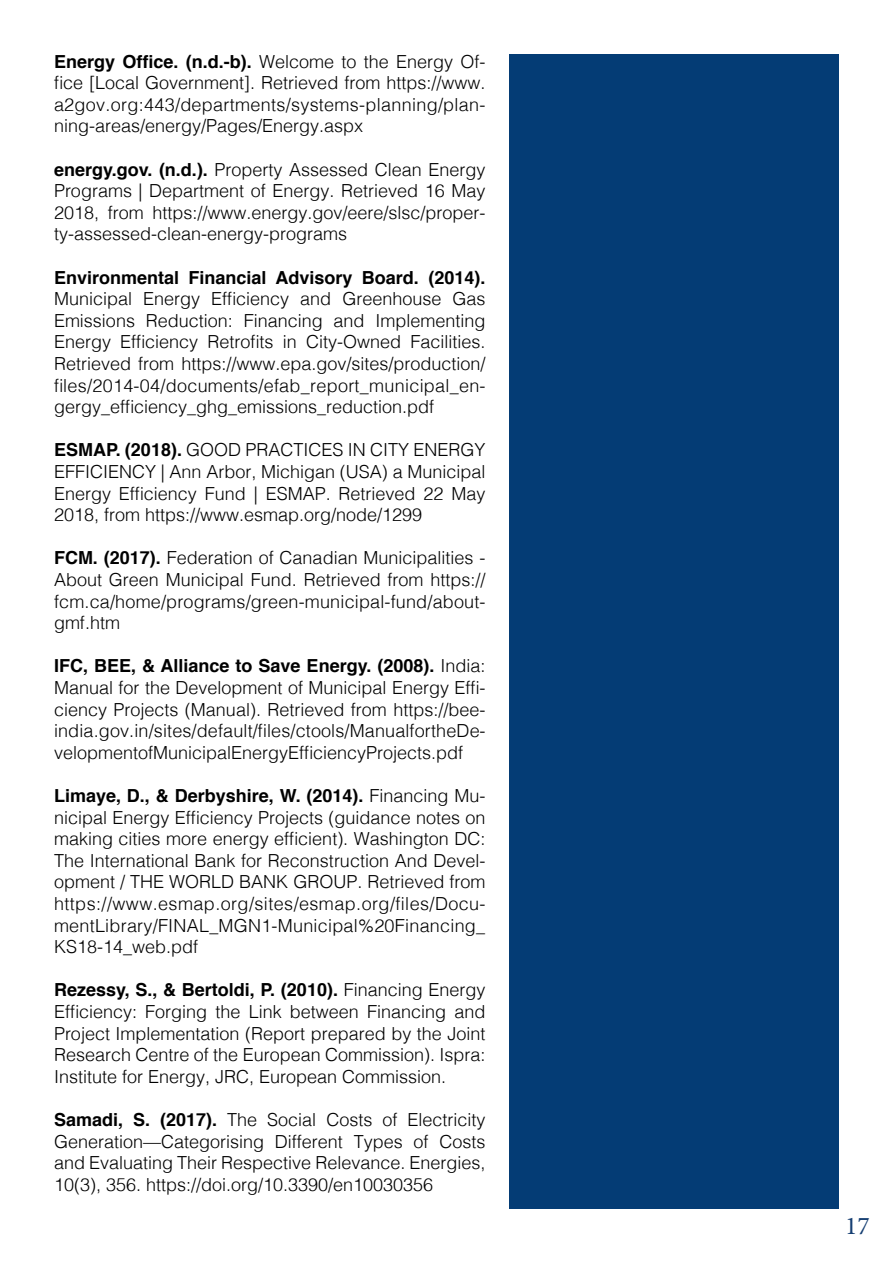
<style>
.page{position:relative;width:893px;height:1263px;background:#fff}
.page>*{position:absolute;margin:0;border:0;box-sizing:border-box;transform-origin:0 0}
.t1{font:25.5px "Minion Pro";color:#153e72}
.t2{font:300 18px/21.6px "Helvetica";color:#000;text-align:justify}
.t3{font:700 18px "Helvetica";color:#000}
.s1{font-weight:700}
</style>
<div class="page">
<div style="left:509px;top:54px;width:330px;height:1155px;background:#043c75"></div>
<p class="t2" style="left:54px;top:49px;width:433px"><span class="s1">Energy Office. (n.d.-b).</span> Welcome to the Energy Of&shy;fice [Local Government]. Retrieved from https://www. a2gov.org:443/departments/systems-planning/plan&shy;ning-areas/energy/Pages/Energy.aspx</p>
<p class="t2" style="left:54px;top:157px;width:433px"><span class="s1">energy.gov. (n.d.).</span> Property Assessed Clean Energy Programs | Department of Energy. Retrieved 16 May 2018, from https://www.energy.gov/eere/slsc/proper&shy;ty-assessed-clean-energy-programs</p>
<p class="t3" style="left:54px;top:263px;width:433px">Environmental Financial Advisory Board. (2014).</p>
<p class="t2" style="left:54px;top:287px;width:433px">Municipal Energy Efficiency and Greenhouse Gas Emissions Reduction: Financing and Implementing Energy Efficiency Retrofits in City-Owned Facilities.<br>Retrieved from https://www.epa.gov/sites/production/ files/2014-04/documents/efab_report_municipal_en&shy;gergy_efficiency_ghg_emissions_reduction.pdf</p>
<p class="t2" style="left:54px;top:438px;width:433px"><span class="s1">ESMAP. (2018).</span> GOOD PRACTICES IN CITY ENERGY EFFICIENCY | Ann Arbor, Michigan (USA) a Municipal Energy Efficiency Fund | ESMAP. Retrieved 22 May 2018, from https://www.esmap.org/node/1299</p>
<p class="t2" style="left:54px;top:546px;width:433px"><span class="s1">FCM. (2017).</span> Federation of Canadian Municipalities - About Green Municipal Fund. Retrieved from https:// fcm.ca/home/programs/green-municipal-fund/about&shy;gmf.htm</p>
<p class="t2" style="left:54px;top:654px;width:433px"><span class="s1">IFC, BEE, &amp; Alliance to Save Energy. (2008).</span> India:<br>Manual for the Development of Municipal Energy Effi&shy;ciency Projects (Manual). Retrieved from https://bee&shy;india.gov.in/sites/default/files/ctools/ManualfortheDe&shy;velopmentofMunicipalEnergyEfficiencyProjects.pdf</p>
<p class="t2" style="left:54px;top:783px;width:433px"><span class="s1">Limaye, D., &amp; Derbyshire, W. (2014).</span> Financing Mu&shy;nicipal Energy Efficiency Projects (guidance notes on making cities more energy efficient). Washington DC:<br>The International Bank for Reconstruction And Devel&shy;opment / THE WORLD BANK GROUP. Retrieved from https://www.esmap.org/sites/esmap.org/files/Docu&shy;mentLibrary/FINAL_MGN1-Municipal%20Financing_ KS18-14_web.pdf</p>
<p class="t2" style="left:54px;top:978px;width:433px"><span class="s1">Rezessy, S., &amp; Bertoldi, P. (2010).</span> Financing Energy Efficiency: Forging the Link between Financing and Project Implementation (Report prepared by the Joint Research Centre of the European Commission). Ispra:<br>Institute for Energy, JRC, European Commission.</p>
<p class="t2" style="left:54px;top:1107px;width:433px"><span class="s1">Samadi, S. (2017).</span> The Social Costs of Electricity Generation—Categorising Different Types of Costs and Evaluating Their Respective Relevance. Energies, 10(3), 356. https://doi.org/10.3390/en10030356</p>
<h1 class="t1" style="left:845px;top:1208px;width:26px">17</h1>
</div>
